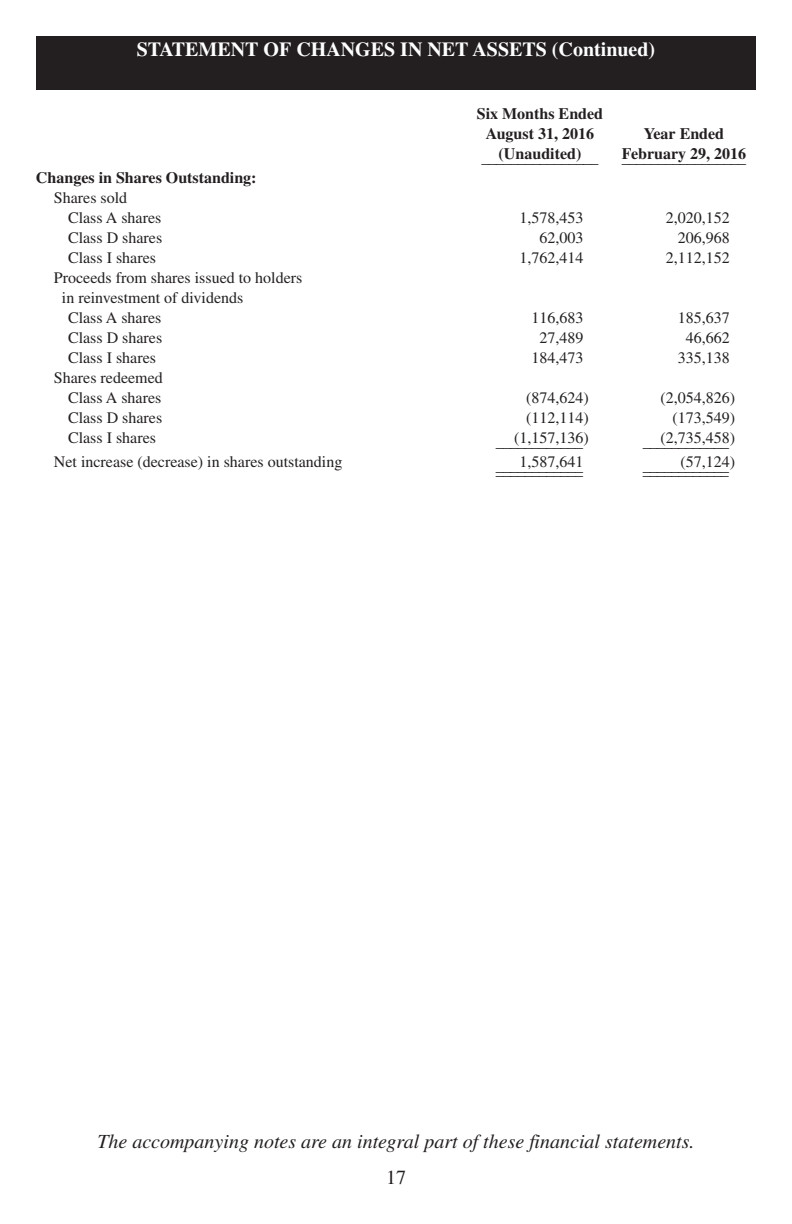
<style>
.page{position:relative;width:792px;height:1224px;background:#fff}
.page>*{position:absolute;margin:0;border:0;box-sizing:border-box;transform-origin:0 0}
.t1{font:italic 20px "Times";color:#231f20}
.t2{font:700 20px "Times";color:#fff}
.t3{font:20px "Times";color:#231f20}
.t4{font:16px/20px "Times";color:#231f20}
.t5{font:700 16px/20px "Times";color:#231f20;text-align:center}
</style>
<div class="page">
<div style="left:36px;top:36px;width:720px;height:54px;background:#231f20"></div>
<p class="t2" style="left:137px;top:42px;width:520px">STATEMENT OF CHANGES IN NET ASSETS (Continued)</p>
<p class="t5" style="left:477px;top:105px;width:128px">Six Months Ended<br>August 31, 2016</p>
<p class="t5" style="left:644px;top:125px;width:82px">Year Ended</p>
<p class="t5" style="left:36px;top:169px;width:222px">Changes in Shares Outstanding:</p>
<p class="t4" style="left:68px;top:189px;width:95px;text-indent:-14px">Shares sold<br>Class A shares</p>
<p class="t5" style="left:481px;top:149px;width:119px">___(_U_n_a__u_d_i _t e_d_)___</p>
<p class="t5" style="left:622px;top:149px;width:126px">F_ _e_b_r_u_a_r_y_ _2_9_, _2_0_ 1_ _6</p>
<p class="t4" style="left:519px;top:209px;width:65px">1,578,453</p>
<p class="t4" style="left:666px;top:209px;width:65px">2,020,152</p>
<p class="t4" style="left:68px;top:229px;width:96px">Class D shares</p>
<p class="t4" style="left:539px;top:229px;width:45px">62,003</p>
<p class="t4" style="left:678px;top:229px;width:53px">206,968</p>
<p class="t4" style="left:68px;top:249px;width:89px">Class I shares</p>
<p class="t4" style="left:519px;top:249px;width:65px">1,762,414</p>
<p class="t4" style="left:666px;top:249px;width:65px">2,112,152</p>
<p class="t4" style="left:54px;top:269px;width:250px">Proceeds from shares issued to holders</p>
<p class="t4" style="left:62px;top:289px;width:183px">in reinvestment of dividends</p>
<p class="t4" style="left:68px;top:309px;width:95px">Class A shares</p>
<p class="t4" style="left:531px;top:309px;width:53px">116,683</p>
<p class="t4" style="left:678px;top:309px;width:53px">185,637</p>
<p class="t4" style="left:68px;top:329px;width:96px">Class D shares</p>
<p class="t4" style="left:539px;top:329px;width:45px">27,489</p>
<p class="t4" style="left:686px;top:329px;width:45px">46,662</p>
<p class="t4" style="left:68px;top:349px;width:89px">Class I shares</p>
<p class="t4" style="left:531px;top:349px;width:53px">184,473</p>
<p class="t4" style="left:678px;top:349px;width:53px">335,138</p>
<p class="t4" style="left:54px;top:369px;width:110px;text-align:right">Shares redeemed<br>Class A shares</p>
<p class="t4" style="left:526px;top:389px;width:64px">(874,624)</p>
<p class="t4" style="left:660px;top:389px;width:76px">(2,054,826)</p>
<p class="t4" style="left:68px;top:409px;width:96px">Class D shares</p>
<p class="t4" style="left:526px;top:409px;width:64px">(112,114)</p>
<p class="t4" style="left:672px;top:409px;width:64px">(173,549)</p>
<p class="t4" style="left:68px;top:429px;width:89px">Class I shares</p>
<p class="t4" style="left:496px;top:433px;width:94px">___(_1_,1__5_7_,1_3__6)</p>
<p class="t4" style="left:643px;top:433px;width:94px">___(_2_,7__3_5_,4_5__8)</p>
<p class="t4" style="left:54px;top:453px;width:290px">Net increase (decrease) in shares outstanding</p>
<p class="t4" style="left:496px;top:457px;width:89px">____1_,5__8_7_,6_4__1</p>
<p class="t4" style="left:643px;top:457px;width:94px">______(_5_7_,1_2__4)</p>
<p class="t4" style="left:496px;top:461px;width:89px">____________</p>
<p class="t4" style="left:643px;top:461px;width:88px">____________</p>
<p class="t1" style="left:97px;top:1134px;width:599px">The accompanying notes are an integral part of these financial statements.</p>
<p class="t3" style="left:386px;top:1170px;width:21px">17</p>
</div>
